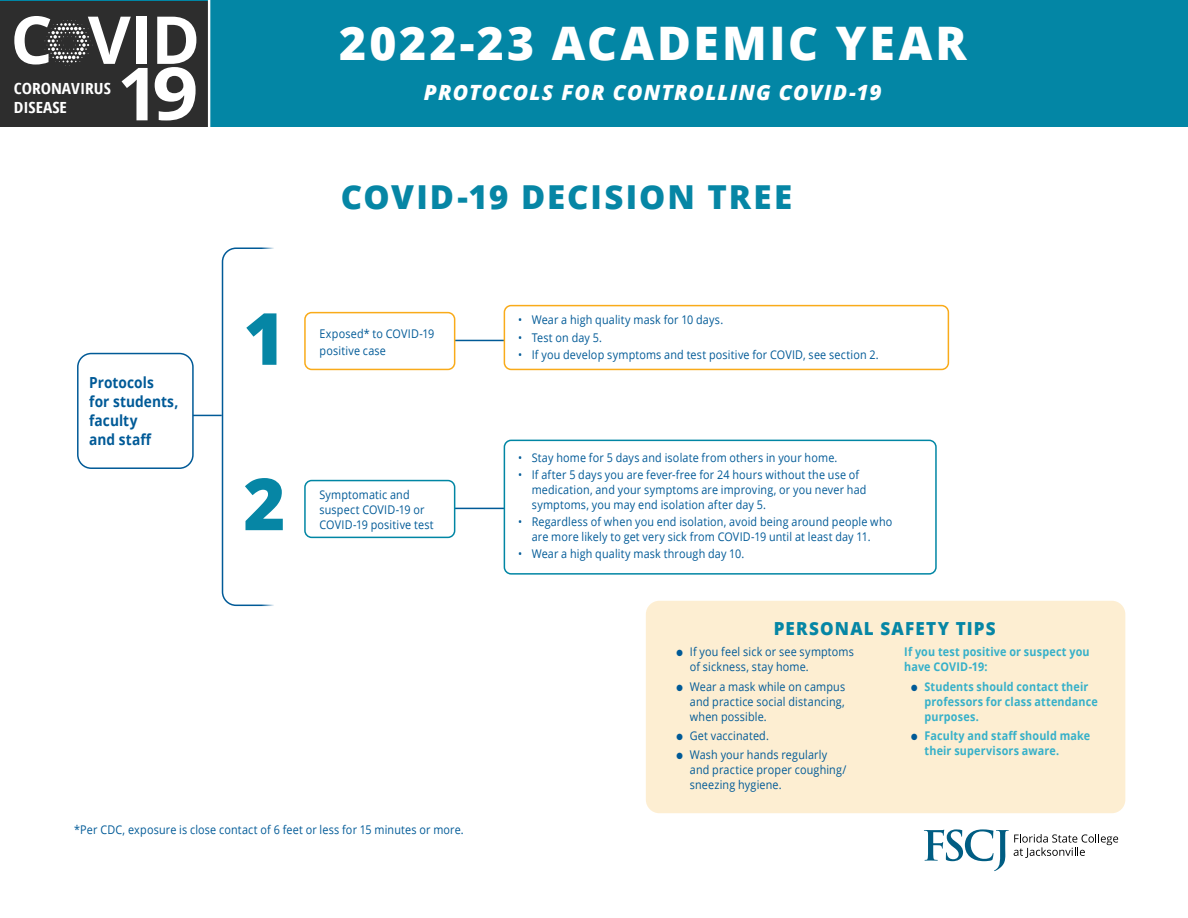
<style>
.page{position:relative;width:1188px;height:918px;background:#fff}
.page>*{position:absolute;margin:0;border:0;box-sizing:border-box;transform-origin:0 0}
.t1{font:700 73.35px "Open Sans";color:#fff}
.t2{font:800 72px "Open Sans";color:#0686a5}
.t3{font:700 66.15px "Open Sans";color:#fff}
.t4{font:800 46.2px "Open Sans";letter-spacing:.065em;color:#fff}
.t5{font:800 33px "Open Sans";letter-spacing:.06em;color:#0686a5}
.t6{font:italic 800 21px "Open Sans";letter-spacing:.05em;color:#fff}
.t7{font:800 18px "Open Sans";letter-spacing:.07em;color:#0686a5;scale:.95 1}
.t8{font:700 15.3px/19px "Open Sans";letter-spacing:.005em;color:#005a97;scale:.9 1}
.t9{font:700 condensed 15.3px/19.4px "Open Sans";color:#fff;scale:1.13 1}
.t10{font:12px/15px "Open Sans";letter-spacing:.015em;color:#005a97;scale:.9 1}
.t11{font:700 12px/15px "Open Sans";letter-spacing:.015em;color:#36b0c9;scale:.9 1}
.s1{font-size:73.05px}
.s2{color:#005a97}
</style>
<div class="page">
<div style="left:222px;top:248px;width:132px;height:358px;border:2px solid #005a97;border-radius:14px"></div>
<div style="left:209px;top:0;width:979px;height:127px;background:#0386a5"></div>
<div style="left:0;top:1px;width:208px;height:127px;background:#2d2d2d"></div>
<svg style="left:45px;top:20px;width:48px;height:46px"></svg>
<hr style="left:208px;top:0;width:2px;height:130px;background:#fff">
<hr style="left:181px;top:415px;width:41px;height:1px;background:#005a97">
<hr style="left:446px;top:340px;width:60px;height:1px;background:#005a97">
<hr style="left:451px;top:508px;width:55px;height:1px;background:#005a97">
<svg style="left:924px;top:829px;width:194px;height:42px"></svg>
<div style="left:78px;top:354px;width:115px;height:114px;background:#fff;border-radius:14px"></div>
<div style="left:77px;top:353px;width:117px;height:116px;border:2px solid #005a97;border-radius:14px"></div>
<div style="left:504px;top:440px;width:433px;height:135px;border:2px solid #0086a4;border-radius:7px"></div>
<div style="left:646px;top:601px;width:479px;height:212px;background:#fdeed2;border-radius:14px"></div>
<div style="left:305px;top:313px;width:150px;height:56px;background:#fff;border-radius:7px"></div>
<div style="left:304px;top:312px;width:151px;height:58px;border:2px solid #f9ab1a;border-radius:7px"></div>
<div style="left:305px;top:481px;width:150px;height:56px;background:#fff;border-radius:7px"></div>
<div style="left:304px;top:480px;width:151px;height:58px;border:2px solid #0086a4;border-radius:7px"></div>
<div style="left:504px;top:305px;width:445px;height:65px;border:2px solid #f9ab1a;border-radius:7px"></div>
<h3 class="t3" style="left:10px;top:-7px;width:191px">C VID</h3>
<h3 class="t4" style="left:339px;top:8px;width:629px">2022-23 ACADEMIC YEAR</h3>
<h3 class="t6" style="left:424px;top:76px;width:459px">PROTOCOLS FOR CONTROLLING COVID-19</h3>
<h1 class="t1" style="left:117px;top:42px;width:83px">1<span class="s1">9</span></h1>
<p class="t9" style="left:14px;top:78px;width:87px">CORONAVIRUS<br>DISEASE</p>
<p class="t8" style="left:89px;top:372px;width:101px">Protocols<br>for students, faculty<br>and staff</p>
<h3 class="t5" style="left:341px;top:172px;width:453px">COVID-19 DECISION TREE</h3>
<h2 class="t2" style="left:243px;top:284px;width:44px">1</h2>
<p class="t10" style="left:320px;top:324px;width:129px;line-height:17.1px">Exposed* to COVID-19 positive case</p>
<h2 class="t2" style="left:243px;top:449px;width:44px">2</h2>
<p class="t10" style="left:320px;top:487px;width:128px">Symptomatic and suspect COVID-19 or<br>COVID-19 positive test</p>
<p class="t10" style="left:518px;top:312px;width:229px">• Wear a high quality mask for 10 days.</p>
<p class="t10" style="left:518px;top:329px;width:95px">• Test on day 5.</p>
<p class="t10" style="left:518px;top:347px;width:402px">• If you develop symptoms and test positive for COVID, see section 2.</p>
<p class="t10" style="left:518px;top:450px;width:356px">• Stay home for 5 days and isolate from others in your home.</p>
<p class="t10" style="left:532px;top:467px;width:374px;text-indent:-14px">• If after 5 days you are fever-free for 24 hours without the use of medication, and your symptoms are improving, or you never had symptoms, you may end isolation after day 5.</p>
<p class="t10" style="left:532px;top:514px;width:402px;text-indent:-14px">• Regardless of when you end isolation, avoid being around people who are more likely to get very sick from COVID-19 until at least day 11.</p>
<p class="t10" style="left:518px;top:546px;width:253px">• Wear a high quality mask through day 10.</p>
<h3 class="t7" style="left:774px;top:615px;width:235px">PERSONAL SAFETY TIPS</h3>
<p class="t10" style="left:690px;top:644px;width:184px;text-indent:-14px">● If you feel sick or see symptoms of sickness, stay home.</p>
<p class="t10" style="left:690px;top:678px;width:174px;text-align:justify;text-indent:-14px">● Wear a mask while on campus and practice social distancing, when possible.</p>
<p class="t10" style="left:676px;top:728px;width:104px">● Get vaccinated.</p>
<p class="t10" style="left:690px;top:747px;width:176px;text-indent:-14px">● Wash your hands regularly and practice proper coughing/ sneezing hygiene.</p>
<p class="t11" style="left:904px;top:644px;width:207px">If you test positive or suspect you have COVID-19:</p>
<p class="t11" style="left:925px;top:678px;width:194px;text-indent:-14px"><span class="s2">●</span> Students should contact their professors for class attendance purposes.</p>
<p class="t11" style="left:925px;top:728px;width:185px;text-indent:-14px"><span class="s2">●</span> Faculty and staff should make their supervisors aware.</p>
<p class="t10" style="left:74px;top:822px;width:434px">*Per CDC, exposure is close contact of 6 feet or less for 15 minutes or more.</p>
</div>
